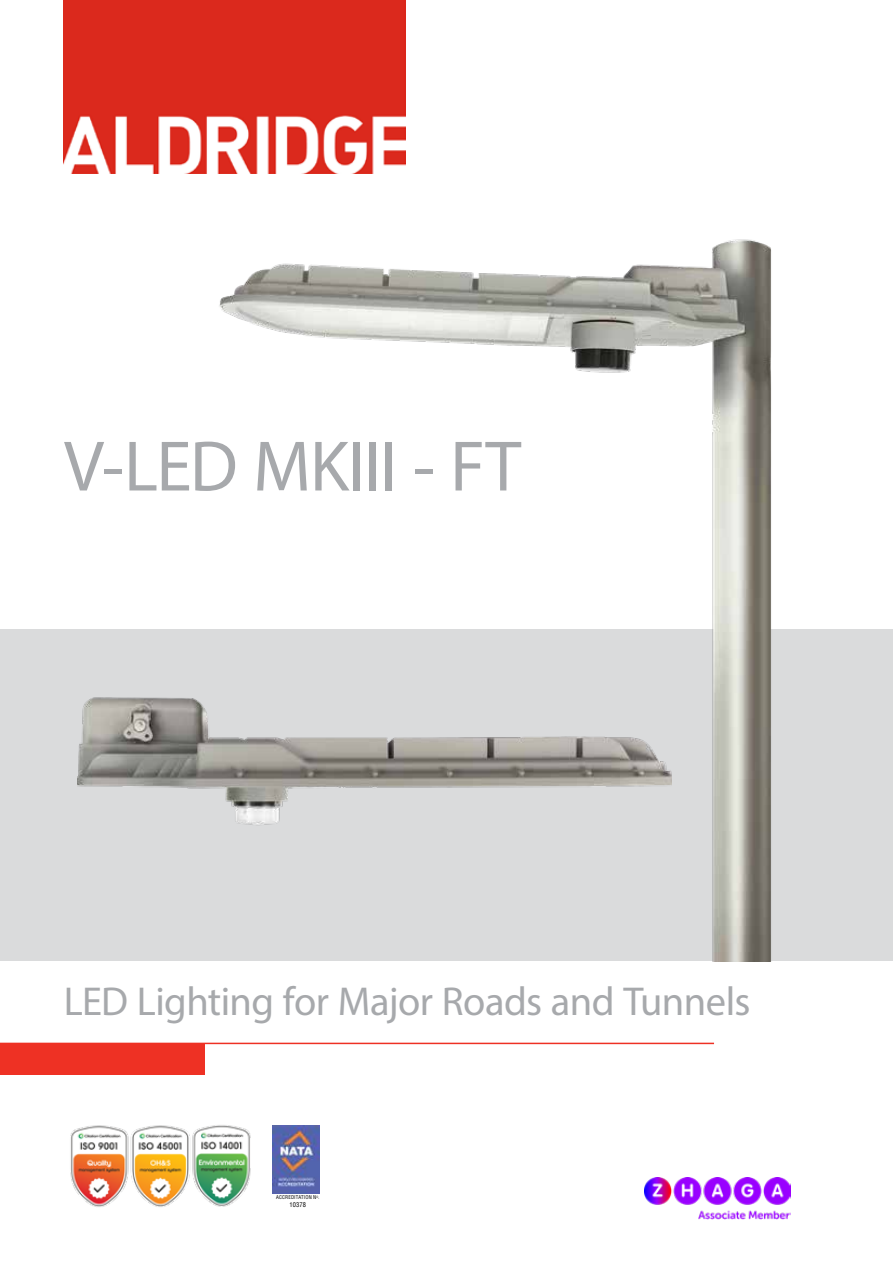
<style>
.page{position:relative;width:893px;height:1263px;background:#fff}
.page>*{position:absolute;margin:0;border:0;box-sizing:border-box;transform-origin:0 0}
.t1{font:72px "Myriad Pro";letter-spacing:-.02em;color:#a7a9ac}
.t2{font:40.5px "Myriad Pro";letter-spacing:-.015em;color:#a7a9ac}
.t3{font:condensed 6.45px "Helvetica";letter-spacing:.025em;color:#000}
.t4{font:condensed 5.1px "Helvetica";letter-spacing:.025em;color:#000}
</style>
<div class="page">
<img style="left:64px;top:0;width:341px;height:173px">
<hr style="left:0;top:1043px;width:714px;height:1px;background:#ee3124">
<div style="left:0;top:1043px;width:204px;height:31px;background:#ee3124"></div>
<div style="left:0;top:629px;width:893px;height:332px;background:#dadbdc"></div>
<img style="left:78px;top:697px;width:131px;height:92px">
<img style="left:209px;top:124px;width:563px;height:838px">
<img style="left:70px;top:1125px;width:181px;height:82px">
<img style="left:272px;top:1125px;width:48px;height:68px">
<img style="left:644px;top:1177px;width:146px;height:43px">
<h1 class="t1" style="left:64px;top:422px;width:459px">V-LED MKIII - FT</h1>
<p class="t2" style="left:64px;top:977px;width:688px">LED Lighting for Major Roads and Tunnels</p>
<p class="t4" style="left:276px;top:1194px;width:45px">ACCREDITATION N<sup>O</sup>.</p>
<p class="t3" style="left:289px;top:1200px;width:18px">10378</p>
</div>
